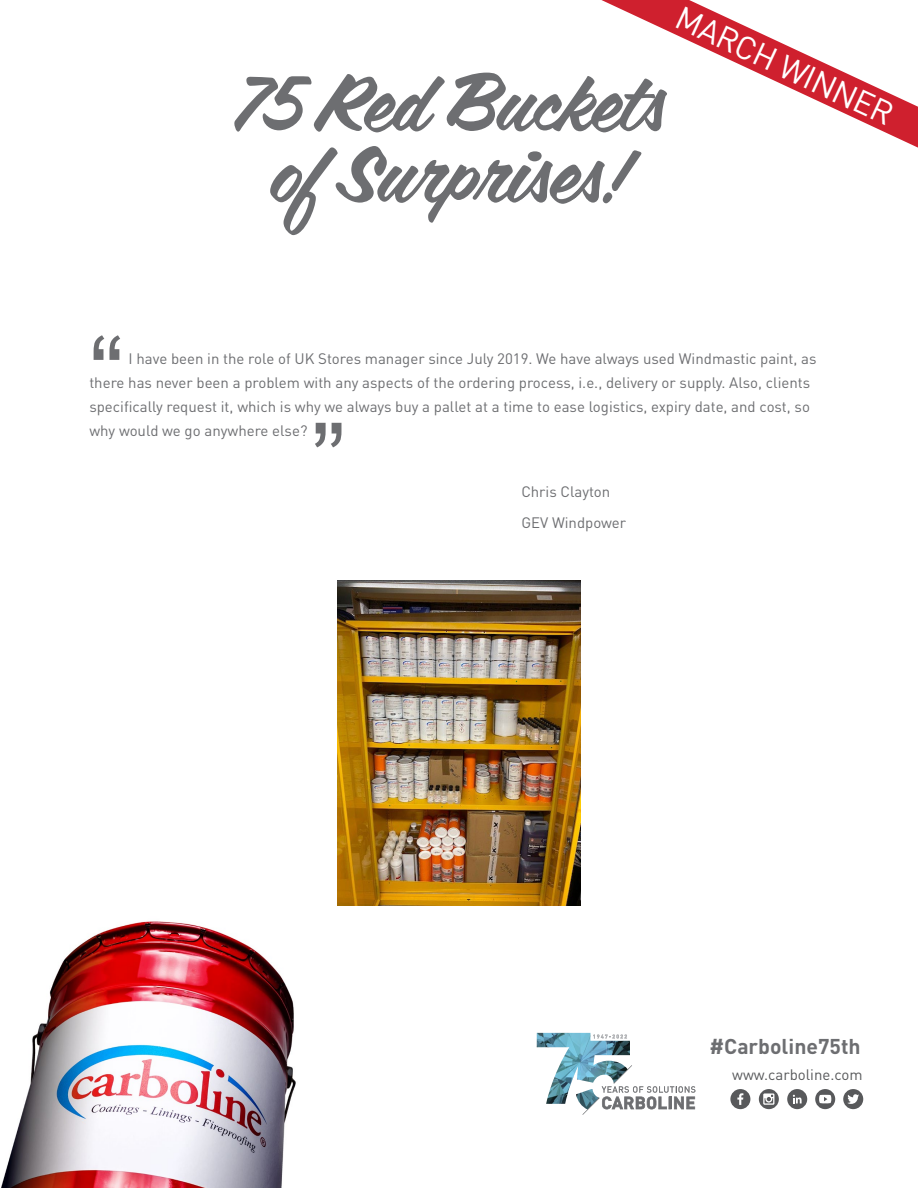
<style>
.page{position:relative;width:918px;height:1188px;background:#fff}
.page>*{position:absolute;margin:0;border:0;box-sizing:border-box;transform-origin:0 0}
.t1{font:105px "Arial";color:#6d6e71}
.t2{font:78.75px/71.4px "Coffee Service";color:#6d6e71;text-align:center}
.t3{font:32.25px "DIN Pro";color:#fff}
.t4{font:700 21.15px "DIN Pro";color:#6d6e71}
.t5{font:15px/24px "DIN Pro";color:#6d6e71}
.t6{font:15px "DIN Pro";color:#58595b}
</style>
<div class="page">
<img style="left:1px;top:921px;width:295px;height:267px">
<svg style="left:601px;top:0;width:317px;height:148px"></svg>
<img style="left:537px;top:1033px;width:70px;height:71px">
<img style="left:607px;top:1041px;width:23px;height:24px">
<svg style="left:593px;top:1034px;width:34px;height:5px"></svg>
<svg style="left:582px;top:1065px;width:113px;height:50px"></svg>
<div style="left:759px;top:1089px;width:20px;height:20px;background:#58595b;border-radius:50%"></div>
<svg style="left:763px;top:1093px;width:11px;height:12px"></svg>
<div style="left:730px;top:1089px;width:20px;height:20px;background:#58595b;border-radius:50%"></div>
<svg style="left:737px;top:1093px;width:6px;height:12px"></svg>
<div style="left:843px;top:1089px;width:20px;height:20px;background:#58595b;border-radius:50%"></div>
<svg style="left:847px;top:1094px;width:12px;height:10px"></svg>
<div style="left:787px;top:1089px;width:20px;height:20px;background:#58595b;border-radius:50%"></div>
<svg style="left:793px;top:1095px;width:9px;height:8px"></svg>
<svg style="left:815px;top:1089px;width:20px;height:20px"></svg>
<svg style="left:819px;top:1095px;width:12px;height:8px"></svg>
<img style="left:337px;top:580px;width:244px;height:325px">
<h2 class="t2" style="left:233px;top:71px;width:433px">75 Red Buckets of Surprises!</h2>
<h3 class="t3" style="left:689px;top:-7px;width:237px;rotate:25deg">MARCH WINNER</h3>
<h1 class="t1" style="left:89px;top:306px;width:36px">“</h1>
<p class="t5" style="left:89px;top:345px;width:729px;text-indent:39px">I have been in the role of UK Stores manager since July 2019. We have always used Windmastic paint, as there has never been a problem with any aspects of the ordering process, i.e., delivery or supply. Also, clients specifically request it, which is why we always buy a pallet at a time to ease logistics, expiry date, and cost, so why would we go anywhere else?</p>
<h1 class="t1" style="left:311px;top:393px;width:36px">”</h1>
<p class="t5" style="left:521px;top:475px;width:106px;line-height:30.8px">Chris Clayton<br>GEV Windpower</p>
<h3 class="t4" style="left:710px;top:1028px;width:153px">#Carboline75th</h3>
<p class="t6" style="left:732px;top:1063px;width:132px">www.carboline.com</p>
</div>
